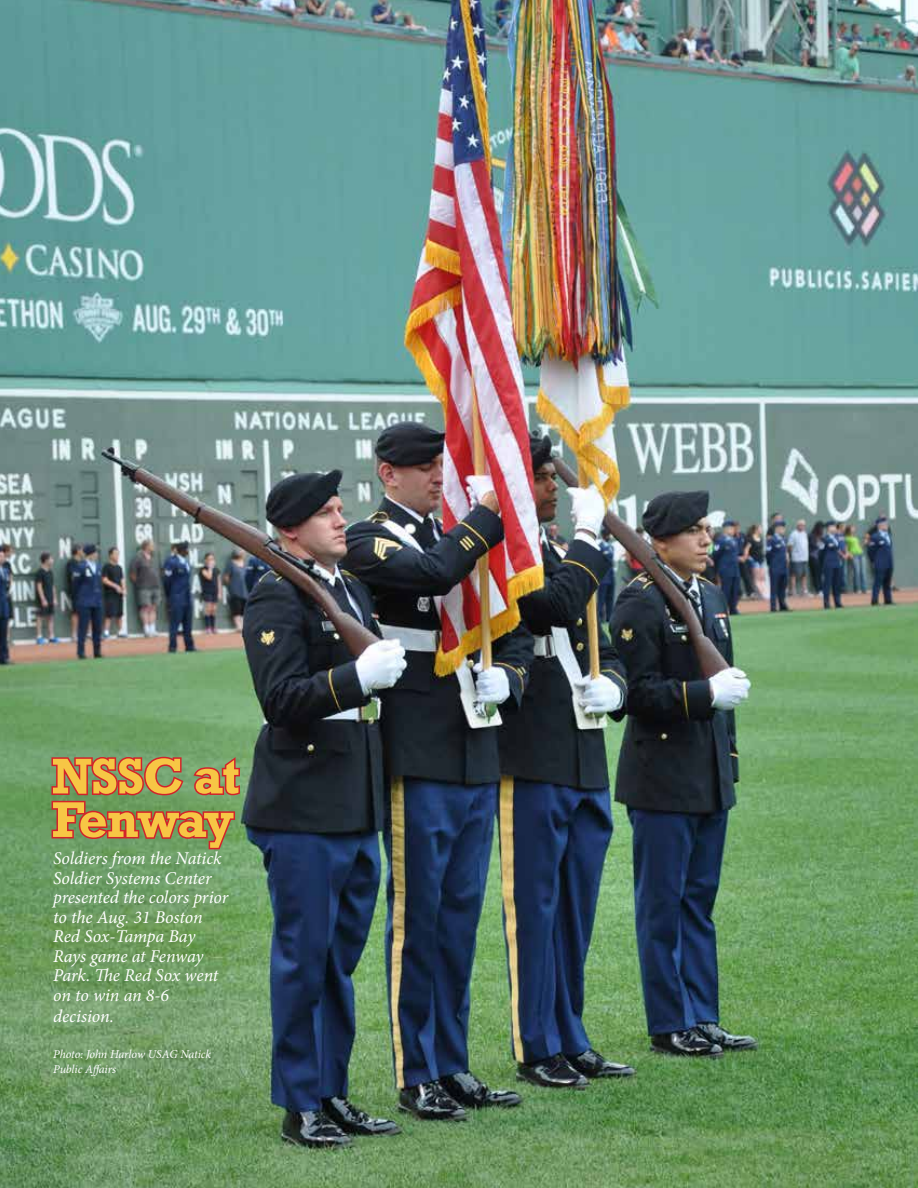
<style>
.page{position:relative;width:918px;height:1188px;background:#fff}
.page>*{position:absolute;margin:0;border:0;box-sizing:border-box;transform-origin:0 0}
.t1{font:700 51px/43.5px "Rockwell";letter-spacing:-.02em;color:#f7c645}
.t2{font:italic 18px/19.5px "Minion Pro";letter-spacing:-.01em;color:#fff}
.t3{font:italic 12px/14.4px "Minion Pro";letter-spacing:-.01em;color:#fff}
</style>
<div class="page">
<img style="left:0;top:0;width:918px;height:1188px">
<svg style="left:50px;top:754px;width:191px;height:98px;background:#8f7853"></svg>
<h1 class="t1" style="left:52px;top:755px;width:190px">NSSC at<br>Fenway</h1>
<p class="t2" style="left:53px;top:849px;width:177px">Soldiers from the Natick<br>Soldier Systems Center presented the colors prior to the Aug. 31 Boston<br>Red Sox-Tampa Bay<br>Rays game at Fenway<br>Park. The Red Sox went on to win an 8-6</p>
<p class="t2" style="left:53px;top:1007px;width:62px">decision.</p>
<p class="t3" style="left:53px;top:1047px;width:159px">Photo: John Harlow USAG Natick<br>Public Affairs</p>
</div>
